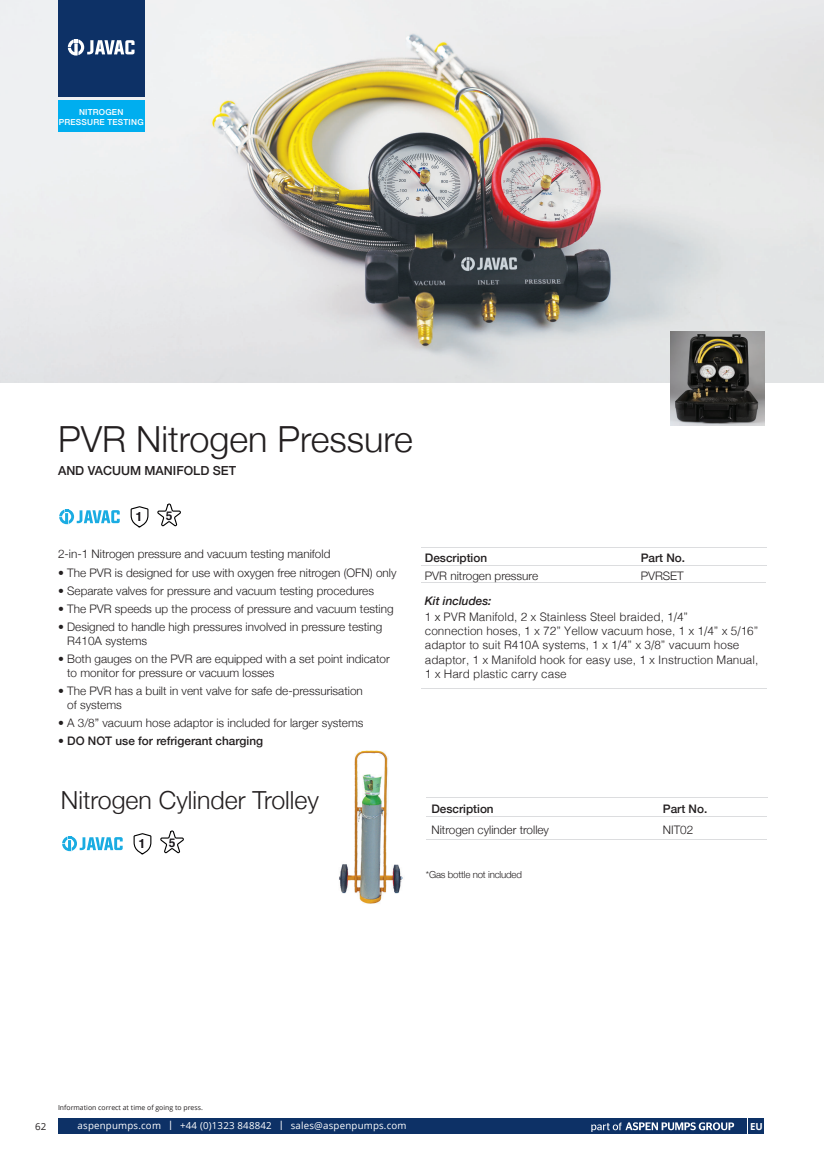
<style>
.page{position:relative;width:824px;height:1164px;background:#fff}
.page>*{position:absolute;margin:0;border:0;box-sizing:border-box;transform-origin:0 0}
.t1{font:300 35.88px "Helvetica Neue";color:#231f20}
.t2{font:300 24.85px "Helvetica Neue";color:#231f20}
.t3{font:700 12.78px "Helvetica";color:#171419}
.t4{font:500 12.42px "Helvetica Neue";color:#231f20}
.t5{font:700 12.08px "Helvetica";color:#171419}
.t6{font:300 11.72px/14.2px "Helvetica Neue";color:#231f20}
.t7{font:300 11.72px/14.2px "Helvetica";color:#231f20}
.t8{font:500 11.72px "Helvetica Neue";color:#231f20}
.t9{font:italic 500 11.72px "Helvetica Neue";color:#231f20}
.t10{font:9.62px "Open Sans";letter-spacing:.02em;color:#fff}
.t11{font:300 9.62px "Helvetica Neue";letter-spacing:-.02em;color:#231f20}
.t12{font:9.62px "Open Sans";color:#231f20}
.t13{font:700 9.62px "Open Sans";color:#fff}
.t14{font:500 8.22px/9.6px "Helvetica Neue";letter-spacing:.025em;color:#fff;text-align:center}
.t15{font:7px "Open Sans";color:#231f20}
.s1{font-weight:300}
.s2{font-family:"Helvetica Neue"}
.s3{font-size:12.08px}
</style>
<div class="page">
<img style="left:0;top:0;width:823px;height:382px">
<hr style="left:420px;top:547px;width:345px;height:1px;background:#dcdddf">
<hr style="left:420px;top:564px;width:345px;height:1px;background:#dcdddf">
<hr style="left:420px;top:582px;width:216px;height:1px;background:#dcdddf">
<hr style="left:420px;top:688px;width:345px;height:1px;background:#dcdddf">
<hr style="left:636px;top:582px;width:129px;height:1px;background:#dcdddf">
<img style="left:669px;top:332px;width:94px;height:94px">
<svg style="left:130px;top:506px;width:18px;height:21px"></svg>
<svg style="left:157px;top:503px;width:24px;height:23px"></svg>
<svg style="left:59px;top:509px;width:61px;height:15px"></svg>
<hr style="left:425px;top:796px;width:341px;height:1px;background:#dcdddf">
<hr style="left:425px;top:816px;width:232px;height:1px;background:#dcdddf">
<hr style="left:425px;top:838px;width:232px;height:1px;background:#dcdddf">
<hr style="left:657px;top:816px;width:109px;height:1px;background:#dcdddf">
<hr style="left:657px;top:838px;width:109px;height:1px;background:#dcdddf">
<img style="left:339px;top:750px;width:64px;height:154px">
<svg style="left:133px;top:833px;width:18px;height:21px"></svg>
<svg style="left:160px;top:830px;width:24px;height:23px"></svg>
<svg style="left:62px;top:836px;width:61px;height:15px"></svg>
<div style="left:58px;top:0;width:86px;height:96px;background:#0d3166"></div>
<svg style="left:68px;top:39px;width:66px;height:17px"></svg>
<div style="left:58px;top:100px;width:86px;height:32px;background:#00aeef"></div>
<div style="left:58px;top:1117px;width:688px;height:16px;background:#0d3166"></div>
<div style="left:748px;top:1117px;width:15px;height:16px;background:#0d3166"></div>
<svg style="left:591px;top:1122px;width:142px;height:9px"></svg>
<p class="t14" style="left:59px;top:107px;width:86px">NITROGEN<br>PRESSURE TESTING</p>
<h1 class="t1" style="left:58px;top:417px;width:356px">PVR Nitrogen Pressure</h1>
<p class="t4" style="left:58px;top:462px;width:179px">AND VACUUM MANIFOLD SET</p>
<p class="t3" style="left:135px;top:511px;width:9px">1</p>
<p class="t5" style="left:166px;top:510px;width:8px">5</p>
<p class="t6" style="left:58px;top:547px;width:274px">2-in-1 Nitrogen pressure and vacuum testing manifold</p>
<p class="t6" style="left:58px;top:565px;width:340px">• The PVR is designed for use with oxygen free nitrogen (OFN) only</p>
<p class="t6" style="left:58px;top:583px;width:317px">• Separate valves for pressure and vacuum testing procedures</p>
<p class="t6" style="left:58px;top:601px;width:337px">• The PVR speeds up the process of pressure and vacuum testing</p>
<p class="t6" style="left:67px;top:619px;width:316px;text-indent:-9px">• Designed to handle high pressures involved in pressure testing<br>R410A systems</p>
<p class="t6" style="left:67px;top:651px;width:324px;text-indent:-9px">• Both gauges on the PVR are equipped with a set point indicator to monitor for pressure or vacuum losses</p>
<p class="t6" style="left:67px;top:683px;width:297px;text-indent:-9px">• The PVR has a built in vent valve for safe de-pressurisation of systems</p>
<p class="t6" style="left:58px;top:715px;width:307px">• A 3/8” vacuum hose adaptor is included for larger systems</p>
<p class="t8" style="left:58px;top:733px;width:206px"><span class="s1">•</span> DO NOT use for refrigerant charging</p>
<h2 class="t2" style="left:61px;top:785px;width:259px">Nitrogen Cylinder Trolley</h2>
<p class="t3" style="left:138px;top:837px;width:9px">1</p>
<p class="t5" style="left:169px;top:837px;width:8px">5</p>
<p class="t8" style="left:424px;top:550px;width:64px">Description</p>
<p class="t8" style="left:640px;top:550px;width:46px">Part No.</p>
<p class="t6" style="left:424px;top:568px;width:115px">PVR nitrogen pressure</p>
<p class="t6" style="left:640px;top:568px;width:45px">PVRSET</p>
<p class="t9" style="left:424px;top:593px;width:68px">Kit includes:</p>
<p class="t7" style="left:424px;top:611px;width:335px"><span class="s2">1 x</span> PVR Manifold, 2 x Stainless Steel braided, 1/4”<br>connection hoses, 1 x 72” Yellow vacuum hose, 1 x 1/4” x 5/16” adaptor to suit R410A systems, 1 x 1/4” x 3/8” vacuum hose adaptor, 1 x Manifold hook for easy use, 1 x Instruction Manual, 1 x Hard plastic carry case</p>
<p class="t8" style="left:431px;top:801px;width:64px">Description</p>
<p class="t8" style="left:662px;top:801px;width:46px">Part No.</p>
<p class="t6" style="left:431px;top:822px;width:119px">Nitrogen cylinder trolley</p>
<p class="t6" style="left:662px;top:822px;width:32px">NIT02</p>
<p class="t11" style="left:425px;top:868px;width:97px">*Gas bottle not included</p>
<p class="t15" style="left:58px;top:1101px;width:146px">Information correct at time of going to press.</p>
<p class="t10" style="left:78px;top:1118px;width:206px">aspenpumps.com <span class="s3">l</span> +44 (0)1323 848842 <span class="s3">l</span></p>
<p class="t12" style="left:35px;top:1119px;width:13px">62</p>
<p class="t10" style="left:290px;top:1118px;width:117px">sales@aspenpumps.com</p>
<p class="t13" style="left:749px;top:1119px;width:14px">EU</p>
</div>
